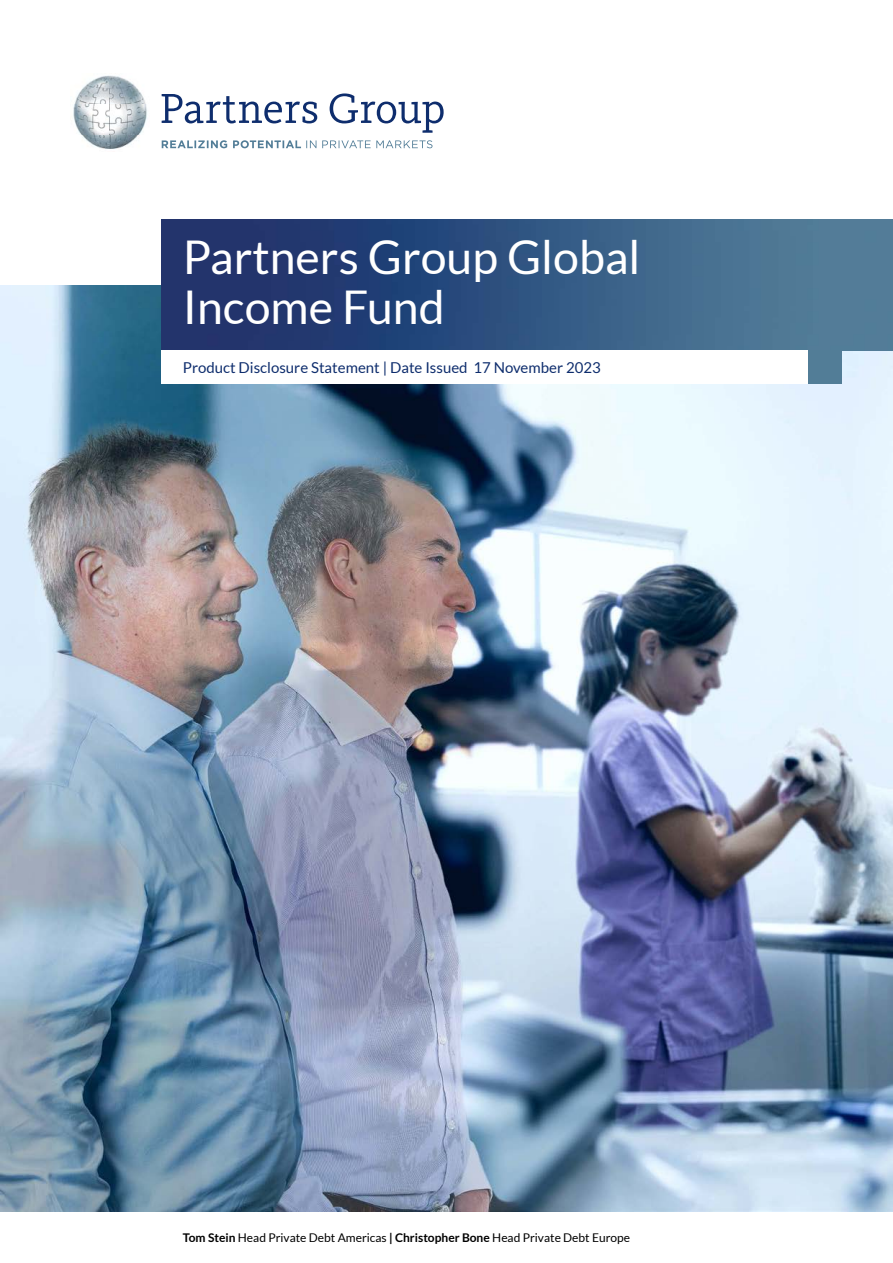
<style>
.page{position:relative;width:893px;height:1263px;background:#fff}
.page>*{position:absolute;margin:0;border:0;box-sizing:border-box;transform-origin:0 0}
.t1{font:46.5px/49.5px "Lato";color:#fff}
.t2{font:15px "Lato";color:#0e2d6d}
.t3{font:12px "Lato";color:#000}
.s1{font-weight:700}
</style>
<div class="page">
<svg style="left:162px;top:94px;width:155px;height:29px"></svg>
<svg style="left:330px;top:93px;width:114px;height:40px"></svg>
<img style="left:73px;top:75px;width:74px;height:74px">
<svg style="left:162px;top:140px;width:65px;height:8px"></svg>
<svg style="left:233px;top:140px;width:83px;height:8px"></svg>
<svg style="left:322px;top:140px;width:110px;height:8px"></svg>
<img style="left:0;top:285px;width:893px;height:927px">
<img style="left:162px;top:219px;width:731px;height:132px">
<div style="left:162px;top:351px;width:646px;height:33px;background:#fff"></div>
<div style="left:808px;top:351px;width:33px;height:33px;background:#527d97"></div>
<h1 class="t1" style="left:183px;top:232px;width:459px">Partners Group Global<br>Income Fund</h1>
<p class="t2" style="left:183px;top:360px;width:419px">Product Disclosure Statement | Date Issued 17 November 2023</p>
<p class="t3" style="left:183px;top:1231px;width:449px"><span class="s1">Tom Stein</span> Head Private Debt Americas <span class="s1">| Christopher Bone</span> Head Private Debt Europe</p>
</div>
